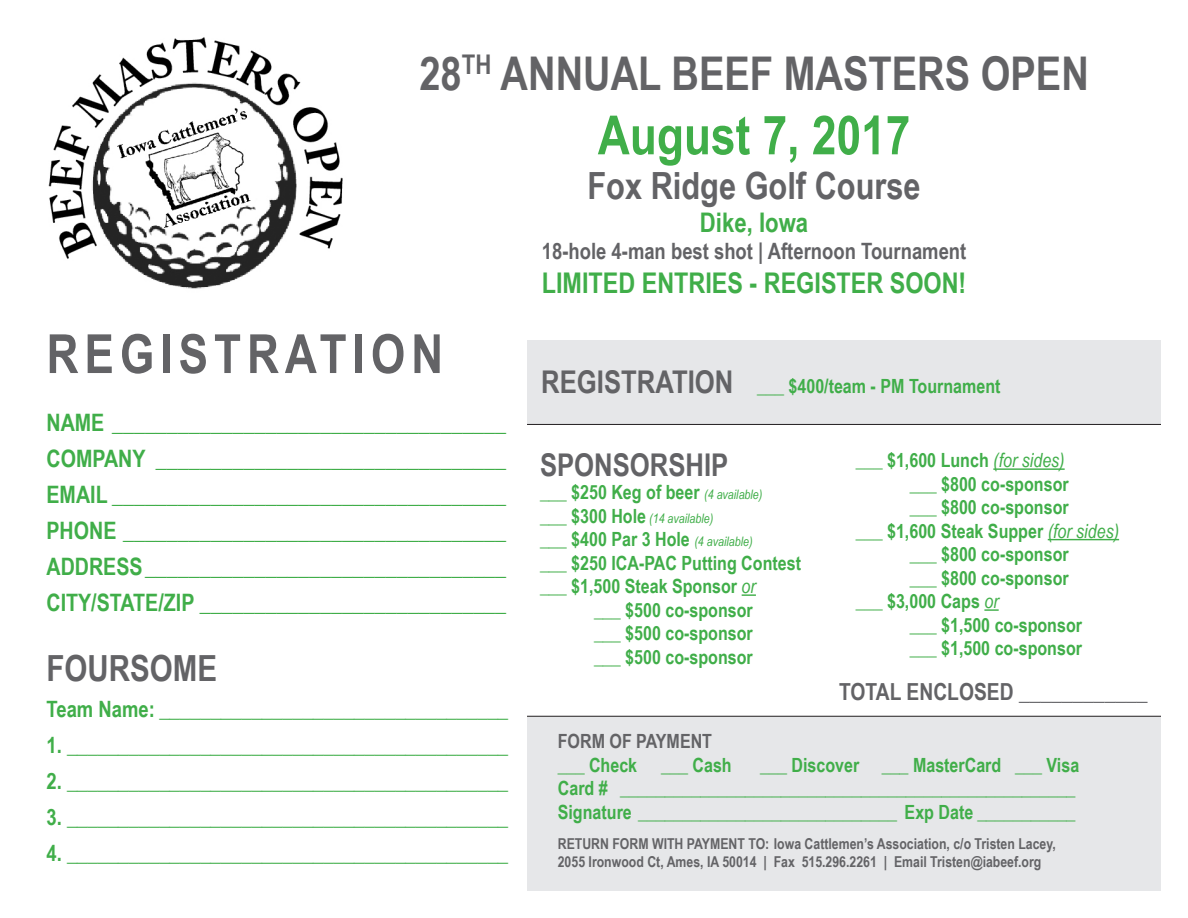
<style>
.page{position:relative;width:1188px;height:918px;background:#fff}
.page>*{position:absolute;margin:0;border:0;box-sizing:border-box;transform-origin:0 0}
.t1{font:700 54px "Arial Narrow";letter-spacing:.11em;color:#636366}
.t2{font:700 54px "Arial Narrow";color:#40ae49}
.t3{font:700 46.5px "Arial Narrow";color:#636366}
.t4{font:700 37.5px "Arial Narrow";color:#636366}
.t5{font:700 36px "Arial Narrow";color:#636366}
.t6{font:700 31.35px "Arial Narrow";color:#636366}
.t7{font:700 28.5px "Arial Narrow";color:#40ae49}
.t8{font:700 27px "Arial Narrow";color:#40ae49}
.t9{font:700 24px "Arial Narrow";color:#40ae49}
.t10{font:700 23.55px "Arial Narrow";color:#636366}
.t11{font:700 22.5px "Arial Narrow";color:#40ae49}
.t12{font:700 22.5px "Arial Narrow";color:#636366}
.t13{font:700 19.65px "Arial Narrow";color:#40ae49}
.t14{font:700 19.65px "Arial Narrow";color:#636366}
.t15{font:700 15px "Arial Narrow";color:#636366}
.t16{font:italic 13.05px "Arial Narrow";color:#40ae49}
.s1{font-size:31.35px;color:#636366}
.s2{font-weight:400;font-style:italic;font-size:13.05px}
.s3{font-weight:700;font-style:normal;font-size:19.65px}
.s4{font-weight:400;font-style:italic}
</style>
<div class="page">
<div style="left:527px;top:340px;width:634px;height:84px;background:#e6e7e9"></div>
<div style="left:527px;top:717px;width:634px;height:174px;background:#e6e7e9"></div>
<img style="left:48px;top:37px;width:295px;height:252px">
<hr style="left:527px;top:424px;width:634px;height:1px;background:#231f20">
<hr style="left:527px;top:716px;width:634px;height:1px;background:#231f20">
<svg style="left:742px;top:594px;width:14px;height:2px"></svg>
<hr style="left:993px;top:468px;width:72px;height:2px;background:#40ae49">
<hr style="left:1048px;top:539px;width:71px;height:1px;background:#40ae49">
<svg style="left:984px;top:609px;width:15px;height:2px"></svg>
<p class="t3" style="left:419px;top:38px;width:671px">28<sup>TH</sup> ANNUAL BEEF MASTERS OPEN</p>
<p class="t2" style="left:598px;top:94px;width:314px">August 7, 2017</p>
<p class="t4" style="left:588px;top:158px;width:335px">Fox Ridge Golf Course</p>
<p class="t8" style="left:700px;top:202px;width:110px">Dike, Iowa</p>
<p class="t12" style="left:542px;top:234px;width:426px">18-hole 4-man best shot | Afternoon Tournament</p>
<p class="t7" style="left:542px;top:261px;width:426px">LIMITED ENTRIES - REGISTER SOON!</p>
<p class="t1" style="left:46px;top:313px;width:398px">REGISTRATION</p>
<p class="t9" style="left:46px;top:404px;width:461px">NAME ____________________________________</p>
<p class="t9" style="left:46px;top:440px;width:461px">COMPANY ________________________________</p>
<p class="t9" style="left:46px;top:476px;width:461px">EMAIL ____________________________________</p>
<p class="t9" style="left:46px;top:512px;width:461px">PHONE ___________________________________</p>
<p class="t9" style="left:46px;top:548px;width:461px">ADDRESS_________________________________</p>
<p class="t9" style="left:46px;top:584px;width:461px">CITY/STATE/ZIP ____________________________</p>
<p class="t5" style="left:46px;top:641px;width:172px">FOURSOME</p>
<p class="t11" style="left:46px;top:692px;width:463px">Team Name: __________________________________</p>
<p class="t11" style="left:46px;top:728px;width:463px">1. ___________________________________________</p>
<p class="t11" style="left:46px;top:764px;width:463px">2. ___________________________________________</p>
<p class="t11" style="left:46px;top:800px;width:463px">3. ___________________________________________</p>
<p class="t11" style="left:46px;top:836px;width:463px">4. ___________________________________________</p>
<p class="t13" style="left:541px;top:371px;width:461px"><span class="s1">REGISTRATION</span> ___ $400/team - PM Tournament</p>
<p class="t6" style="left:540px;top:441px;width:190px">SPONSORSHIP</p>
<p class="t13" style="left:540px;top:477px;width:224px">___ $250 Keg of beer <span class="s2">(4 available)</span></p>
<p class="t16" style="left:540px;top:509px;width:175px"><span class="s3">___ $300 Hole</span> (14 available)</p>
<p class="t13" style="left:540px;top:524px;width:214px">___ $400 Par 3 Hole <span class="s2">(4 available)</span></p>
<p class="t13" style="left:540px;top:548px;width:263px">___ $250 ICA-PAC Putting Contest</p>
<p class="t13" style="left:540px;top:571px;width:217px">___ $1,500 Steak Sponsor <span class="s4">or</span></p>
<p class="t13" style="left:594px;top:595px;width:160px">___ $500 co-sponsor</p>
<p class="t13" style="left:594px;top:618px;width:160px">___ $500 co-sponsor</p>
<p class="t13" style="left:594px;top:642px;width:160px">___ $500 co-sponsor</p>
<p class="t13" style="left:856px;top:445px;width:210px">___ $1,600 Lunch <span class="s4">(for sides)</span></p>
<p class="t13" style="left:910px;top:469px;width:160px">___ $800 co-sponsor</p>
<p class="t13" style="left:910px;top:492px;width:160px">___ $800 co-sponsor</p>
<p class="t13" style="left:856px;top:516px;width:265px">___ $1,600 Steak Supper <span class="s4">(for sides)</span></p>
<p class="t13" style="left:910px;top:539px;width:160px">___ $800 co-sponsor</p>
<p class="t13" style="left:910px;top:563px;width:160px">___ $800 co-sponsor</p>
<p class="t13" style="left:856px;top:586px;width:144px">___ $3,000 Caps <span class="s4">or</span></p>
<p class="t13" style="left:910px;top:610px;width:174px">___ $1,500 co-sponsor</p>
<p class="t13" style="left:910px;top:633px;width:174px">___ $1,500 co-sponsor</p>
<p class="t10" style="left:839px;top:674px;width:310px">TOTAL ENCLOSED ____________</p>
<p class="t14" style="left:558px;top:727px;width:156px">FORM OF PAYMENT</p>
<p class="t13" style="left:558px;top:750px;width:175px">___ Check ___ Cash</p>
<p class="t13" style="left:760px;top:750px;width:320px">___ Discover ___ MasterCard ___ Visa</p>
<p class="t13" style="left:558px;top:774px;width:519px">Card # ___________________________________________________</p>
<p class="t13" style="left:558px;top:797px;width:519px">Signature _____________________________ Exp Date ___________</p>
<p class="t15" style="left:558px;top:832px;width:499px">RETURN FORM WITH PAYMENT TO: Iowa Cattlemen’s Association, c/o Tristen Lacey,</p>
<p class="t15" style="left:558px;top:850px;width:485px">2055 Ironwood Ct, Ames, IA 50014 | Fax 515.296.2261 | Email Tristen@iabeef.org</p>
</div>
